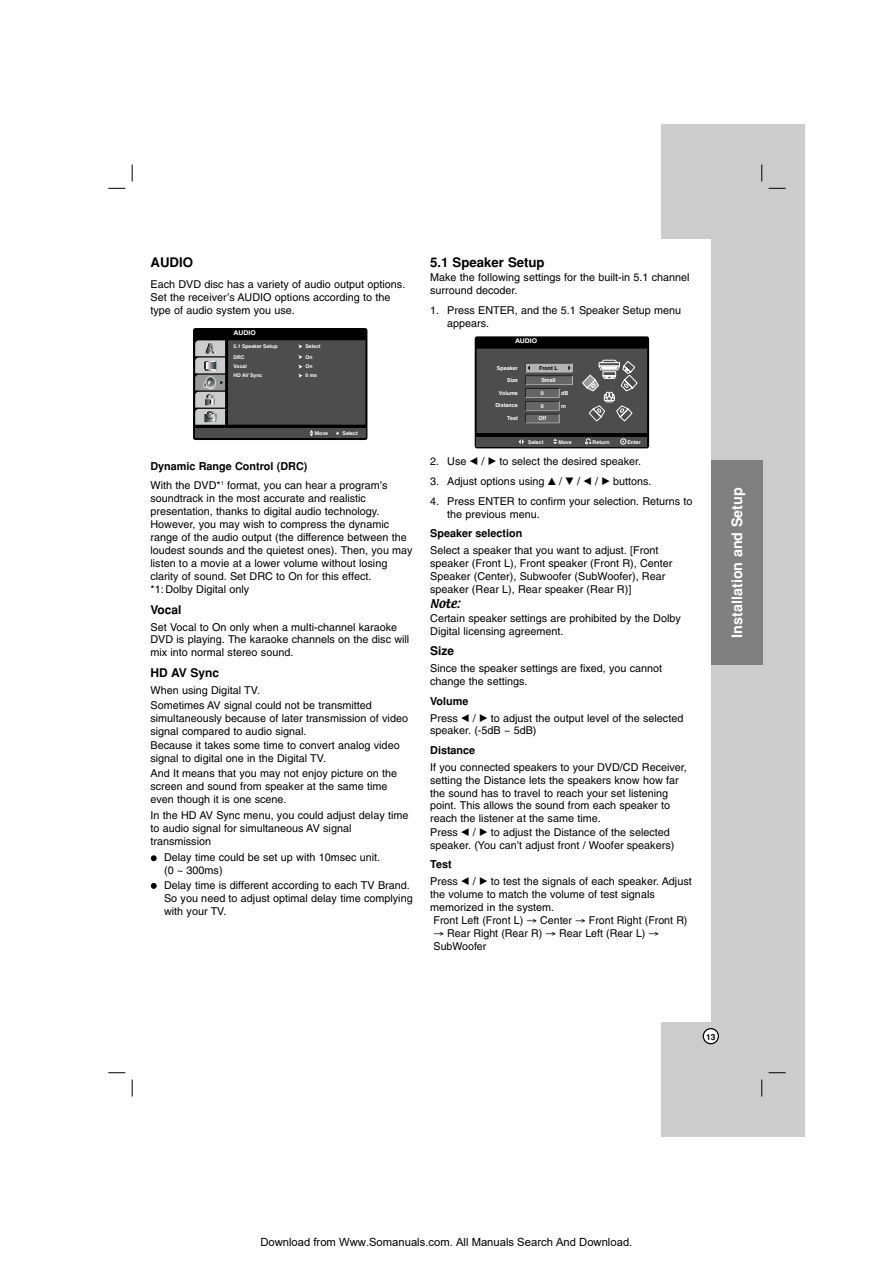
<style>
.page{position:relative;width:893px;height:1263px;background:#fff}
.page>*{position:absolute;margin:0;border:0;box-sizing:border-box;transform-origin:0 0}
.t1{font:700 14.4px "Helvetica";color:#fff}
.t2{font:700 13.2px "Helvetica";color:#000}
.t3{font:700 12px "Helvetica";color:#000}
.t4{font:11.25px "Arial";color:#000}
.t5{font:10.8px/12.9px "Helvetica";color:#000}
.t6{font:700 10.8px "Helvetica";color:#000}
.t7{font:10.8px "Textile";color:#000}
.t8{font:700 8.4px "Helvetica";color:#000}
.t9{font:700 6.45px "Helvetica";color:#fff;scale:1.07 1}
.t10{font:700 5.4px "Helvetica";color:#fff}
.t11{font:700 5.4px "Helvetica";color:#000}
.t12{font:700 5.1px "Helvetica";color:#fefefe}
.t13{font:700 5.1px "Helvetica";color:#fff}
.s1{font-weight:700}
.s2{font-family:"Sony PS Common"}
</style>
<div class="page">
<div style="left:661px;top:124px;width:143px;height:1013px;background:#ccc"></div>
<div style="left:601px;top:239px;width:109px;height:783px;background:#fff"></div>
<svg style="left:702px;top:1028px;width:17px;height:16px"></svg>
<div style="left:710px;top:460px;width:52px;height:205px;background:#808080"></div>
<svg style="left:132px;top:165px;width:1px;height:17px"></svg>
<svg style="left:761px;top:165px;width:1px;height:17px"></svg>
<svg style="left:132px;top:1080px;width:1px;height:17px"></svg>
<svg style="left:761px;top:1080px;width:1px;height:17px"></svg>
<svg style="left:108px;top:188px;width:17px;height:1px"></svg>
<svg style="left:768px;top:188px;width:17px;height:1px"></svg>
<svg style="left:108px;top:1072px;width:17px;height:1px"></svg>
<svg style="left:768px;top:1072px;width:17px;height:1px"></svg>
<div style="left:193px;top:328px;width:174px;height:112px;background:#000;border-radius:2px"></div>
<div style="left:228px;top:340px;width:137px;height:85px;background:#4d4d4d"></div>
<div style="left:195px;top:429px;width:170px;height:9px;background:#4d4d4d"></div>
<svg style="left:310px;top:430px;width:3px;height:6px"></svg>
<svg style="left:195px;top:340px;width:30px;height:85px;background:#a6a7a7"></svg>
<svg style="left:298px;top:344px;width:4px;height:4px"></svg>
<svg style="left:298px;top:365px;width:4px;height:13px"></svg>
<div style="left:474px;top:336px;width:175px;height:112px;background:#000;border-radius:2px"></div>
<div style="left:476px;top:349px;width:171px;height:84px;background:#4d4d4d"></div>
<div style="left:476px;top:437px;width:171px;height:9px;background:#4d4d4d"></div>
<svg style="left:553px;top:439px;width:4px;height:5px"></svg>
<svg style="left:518px;top:439px;width:6px;height:5px"></svg>
<svg style="left:620px;top:439px;width:6px;height:6px"></svg>
<svg style="left:585px;top:438px;width:6px;height:6px"></svg>
<svg style="left:525px;top:363px;width:48px;height:61px"></svg>
<svg style="left:582px;top:360px;width:56px;height:62px"></svg>
<p class="t2" style="left:150px;top:258px;width:44px">AUDIO</p>
<p class="t5" style="left:150px;top:279px;width:256px">Each DVD disc has a variety of audio output options.<br>Set the receiver’s AUDIO options according to the type of audio system you use.</p>
<p class="t9" style="left:233px;top:330px;width:22px">AUDIO</p>
<p class="t12" style="left:233px;top:374px;width:30px">HD AV Sync</p>
<p class="t12" style="left:305px;top:374px;width:13px">0 ms</p>
<p class="t12" style="left:233px;top:344px;width:45px">5.1 Speaker Setup</p>
<p class="t12" style="left:305px;top:344px;width:17px">Select</p>
<p class="t12" style="left:233px;top:355px;width:13px">DRC</p>
<p class="t12" style="left:305px;top:355px;width:9px">On</p>
<p class="t12" style="left:233px;top:365px;width:15px">Vocal</p>
<p class="t12" style="left:305px;top:365px;width:9px">On</p>
<p class="t13" style="left:315px;top:431px;width:15px">Move</p>
<p class="t13" style="left:342px;top:431px;width:17px">Select</p>
<p class="t5" style="left:150px;top:457px;width:238px;line-height:19.8px"><span class="s1">Dynamic Range Control (DRC)<br></span>With the DVD*<sup>1</sup> format, you can hear a program’s</p>
<p class="t5" style="left:150px;top:493px;width:264px">soundtrack in the most accurate and realistic presentation, thanks to digital audio technology.<br>However, you may wish to compress the dynamic range of the audio output (the difference between the loudest sounds and the quietest ones). Then, you may listen to a movie at a lower volume without losing clarity of sound. Set DRC to On for this effect.<br>*1: Dolby Digital only</p>
<p class="t3" style="left:150px;top:605px;width:33px">Vocal</p>
<p class="t5" style="left:150px;top:621px;width:260px">Set Vocal to On only when a multi-channel karaoke<br>DVD is playing. The karaoke channels on the disc will mix into normal stereo sound.</p>
<p class="t3" style="left:150px;top:668px;width:70px">HD AV Sync</p>
<p class="t5" style="left:150px;top:684px;width:223px;line-height:14.7px">When using Digital TV.<br>Sometimes AV signal could not be transmitted</p>
<p class="t5" style="left:150px;top:712px;width:259px">simultaneously because of later transmission of video signal compared to audio signal.</p>
<p class="t5" style="left:150px;top:740px;width:251px">Because it takes some time to convert analog video signal to digital one in the Digital TV.</p>
<p class="t5" style="left:150px;top:768px;width:248px">And It means that you may not enjoy picture on the screen and sound from speaker at the same time even though it is one scene.</p>
<p class="t5" style="left:150px;top:810px;width:259px">In the HD AV Sync menu, you could adjust delay time to audio signal for simultaneous AV signal transmission</p>
<p class="t5" style="left:164px;top:852px;width:218px">Delay time could be set up with 10msec unit. (0 ~ 300ms)</p>
<p class="t5" style="left:164px;top:880px;width:250px">Delay time is different according to each TV Brand.<br>So you need to adjust optimal delay time complying with your TV.</p>
<p class="t2" style="left:430px;top:258px;width:116px">5.1 Speaker Setup</p>
<p class="t5" style="left:430px;top:272px;width:261px">Make the following settings for the built-in 5.1 channel surround decoder.</p>
<p class="t5" style="left:447px;top:305px;width:235px;text-indent:-17px">1. Press ENTER, and the 5.1 Speaker Setup menu appears.</p>
<p class="t9" style="left:515px;top:339px;width:22px">AUDIO</p>
<p class="t10" style="left:497px;top:366px;width:23px">Speaker</p>
<p class="t10" style="left:499px;top:391px;width:21px">Volume</p>
<p class="t10" style="left:495px;top:404px;width:24px">Distance</p>
<p class="t10" style="left:507px;top:416px;width:12px">Test</p>
<p class="t13" style="left:528px;top:440px;width:17px">Select</p>
<p class="t13" style="left:558px;top:440px;width:15px">Move</p>
<p class="t13" style="left:592px;top:440px;width:18px">Return</p>
<p class="t11" style="left:539px;top:366px;width:20px">Front L</p>
<p class="t10" style="left:541px;top:379px;width:16px">Small</p>
<p class="t10" style="left:541px;top:391px;width:5px">0</p>
<p class="t10" style="left:561px;top:391px;width:9px">dB</p>
<p class="t10" style="left:541px;top:404px;width:5px">0</p>
<p class="t10" style="left:561px;top:404px;width:6px">m</p>
<p class="t10" style="left:538px;top:417px;width:9px">Off</p>
<p class="t10" style="left:507px;top:378px;width:12px">Size</p>
<p class="t13" style="left:627px;top:440px;width:15px">Enter</p>
<p class="t5" style="left:430px;top:456px;width:212px">2. Use <span class="s2">b</span> / <span class="s2">B</span> to select the desired speaker.</p>
<p class="t5" style="left:430px;top:476px;width:223px">3. Adjust options using <span class="s2">v</span> / <span class="s2">V</span> / <span class="s2">b</span> / <span class="s2">B</span> buttons.</p>
<p class="t5" style="left:447px;top:495px;width:247px;text-indent:-17px">4. Press ENTER to confirm your selection. Returns to the previous menu.</p>
<p class="t6" style="left:430px;top:530px;width:94px">Speaker selection</p>
<p class="t5" style="left:430px;top:544px;width:244px">Select a speaker that you want to adjust. [Front speaker (Front L), Front speaker (Front R), Center Speaker (Center), Subwoofer (SubWoofer), Rear speaker (Rear L), Rear speaker (Rear R)]</p>
<p class="t7" style="left:430px;top:598px;width:31px">Note:</p>
<p class="t5" style="left:430px;top:612px;width:252px">Certain speaker settings are prohibited by the Dolby<br>Digital licensing agreement.</p>
<p class="t3" style="left:430px;top:647px;width:26px">Size</p>
<p class="t5" style="left:430px;top:663px;width:233px">Since the speaker settings are fixed, you cannot change the settings.</p>
<p class="t5" style="left:430px;top:694px;width:255px;line-height:17.1px"><span class="s1">Volume<br></span>Press <span class="s2">b</span> / <span class="s2">B</span> to adjust the output level of the selected</p>
<p class="t5" style="left:430px;top:725px;width:108px">speaker. (-5dB ~ 5dB)</p>
<p class="t6" style="left:430px;top:746px;width:47px">Distance</p>
<p class="t5" style="left:430px;top:761px;width:258px">If you connected speakers to your DVD/CD Receiver, setting the Distance lets the speakers know how far the sound has to travel to reach your set listening point. This allows the sound from each speaker to reach the listener at the same time.<br>Press <span class="s2">b</span> / <span class="s2">B</span> to adjust the Distance of the selected</p>
<p class="t5" style="left:430px;top:839px;width:245px">speaker. (You can’t adjust front / Woofer speakers)</p>
<p class="t5" style="left:430px;top:857px;width:263px;line-height:17.1px"><span class="s1">Test<br></span>Press <span class="s2">b</span> / <span class="s2">B</span> to test the signals of each speaker. Adjust</p>
<p class="t5" style="left:430px;top:889px;width:226px">the volume to match the volume of test signals</p>
<p class="t5" style="left:430px;top:902px;width:125px">memorized in the system.</p>
<p class="t5" style="left:433px;top:915px;width:255px">Front Left (Front L) → Center → Front Right (Front R)</p>
<p class="t5" style="left:433px;top:928px;width:227px">→ Rear Right (Rear R) → Rear Left (Rear L) →<br>SubWoofer</p>
<h1 class="t1" style="left:731px;top:638px;width:152px;rotate:-90deg">Installation and Setup</h1>
<p class="t8" style="left:706px;top:1034px;width:11px">13</p>
<p class="t4" style="left:260px;top:1235px;width:373px">Download from Www.Somanuals.com. All Manuals Search And Download.</p>
</div>
